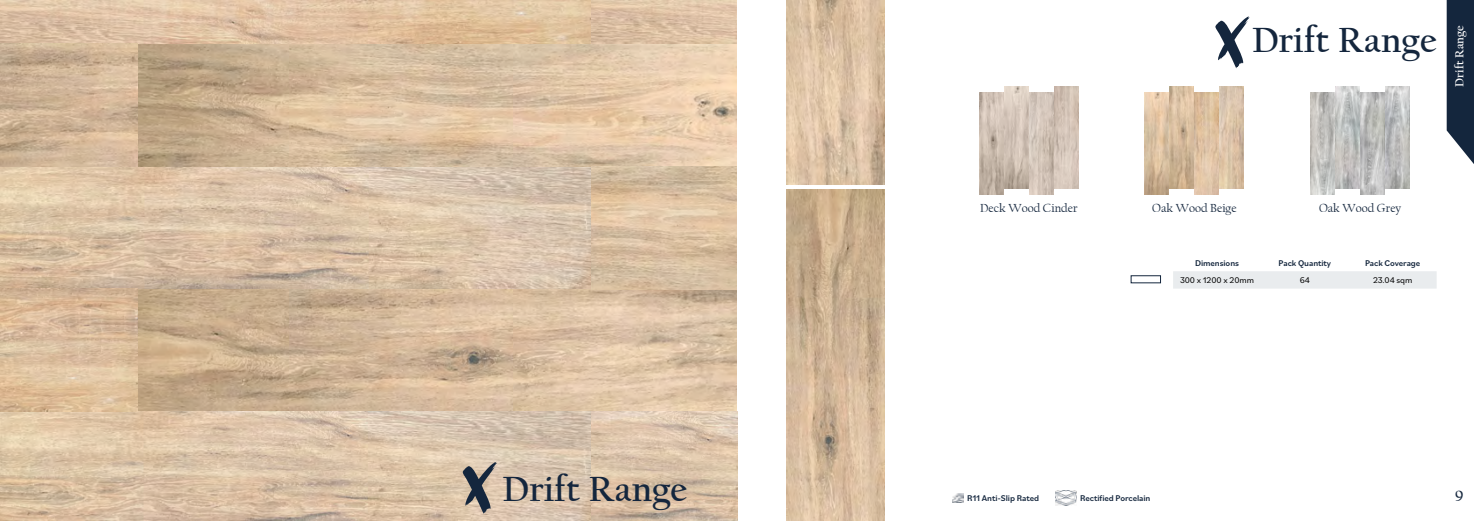
<style>
.page{position:relative;width:1474px;height:521px;background:#fff}
.page>*{position:absolute;margin:0;border:0;box-sizing:border-box;transform-origin:0 0}
.t1{font:700 36.75px "Californian FB";color:#14263d}
.t2{font:700 15.75px "Californian FB";color:#14263d}
.t3{font:12.25px "Californian FB";color:#14263d}
.t4{font:700 12.25px "Californian FB";color:#fff}
.t5{font:500 8.75px "Bilo";letter-spacing:-.01em;color:#14263d}
.t6{font:8.75px "Bilo";letter-spacing:-.01em;color:#000}
</style>
<div class="page">
<svg style="left:1446px;top:0;width:27px;height:163px;background:#304054"></svg>
<div style="left:1173px;top:271px;width:263px;height:18px;background:#e9ecee"></div>
<img style="left:786px;top:0;width:98px;height:184px">
<img style="left:786px;top:189px;width:98px;height:332px">
<img style="left:0;top:0;width:737px;height:521px">
<svg style="left:463px;top:462px;width:34px;height:52px;background:#918a84"></svg>
<svg style="left:1215px;top:16px;width:34px;height:53px"></svg>
<img style="left:1054px;top:86px;width:24px;height:102px">
<img style="left:1029px;top:93px;width:24px;height:102px">
<img style="left:1004px;top:86px;width:24px;height:102px">
<img style="left:979px;top:93px;width:24px;height:102px">
<img style="left:1219px;top:86px;width:24px;height:102px">
<img style="left:1194px;top:93px;width:24px;height:102px">
<img style="left:1169px;top:86px;width:24px;height:102px">
<img style="left:1144px;top:93px;width:24px;height:102px">
<img style="left:1385px;top:86px;width:24px;height:102px">
<img style="left:1360px;top:93px;width:24px;height:102px">
<img style="left:1335px;top:86px;width:24px;height:102px">
<img style="left:1310px;top:93px;width:24px;height:102px">
<svg style="left:952px;top:493px;width:11px;height:9px"></svg>
<img style="left:1055px;top:490px;width:21px;height:16px">
<h1 class="t1" style="left:502px;top:468px;width:186px">Drift Range</h1>
<h3 class="t3" style="left:980px;top:201px;width:99px">Deck Wood Cinder</h3>
<h1 class="t1" style="left:1251px;top:20px;width:186px">Drift Range</h1>
<h3 class="t4" style="left:1452px;top:87px;width:63px;rotate:-90deg">Drift Range</h3>
<h3 class="t3" style="left:1152px;top:201px;width:86px">Oak Wood Beige</h3>
<h3 class="t3" style="left:1318px;top:201px;width:84px">Oak Wood Grey</h3>
<p class="t5" style="left:1194px;top:257px;width:45px">Dimensions</p>
<p class="t5" style="left:1278px;top:257px;width:54px">Pack Quantity</p>
<p class="t5" style="left:1364px;top:257px;width:57px">Pack Coverage</p>
<p class="t6" style="left:1179px;top:274px;width:76px">300 x 1200 x 20mm</p>
<p class="t6" style="left:1299px;top:274px;width:12px">64</p>
<p class="t6" style="left:1372px;top:274px;width:41px">23.04 sqm</p>
<p class="t5" style="left:967px;top:492px;width:73px">R11 Anti-Slip Rated</p>
<p class="t5" style="left:1080px;top:492px;width:72px">Rectified Porcelain</p>
<h2 class="t2" style="left:1454px;top:487px;width:10px">9</h2>
</div>
